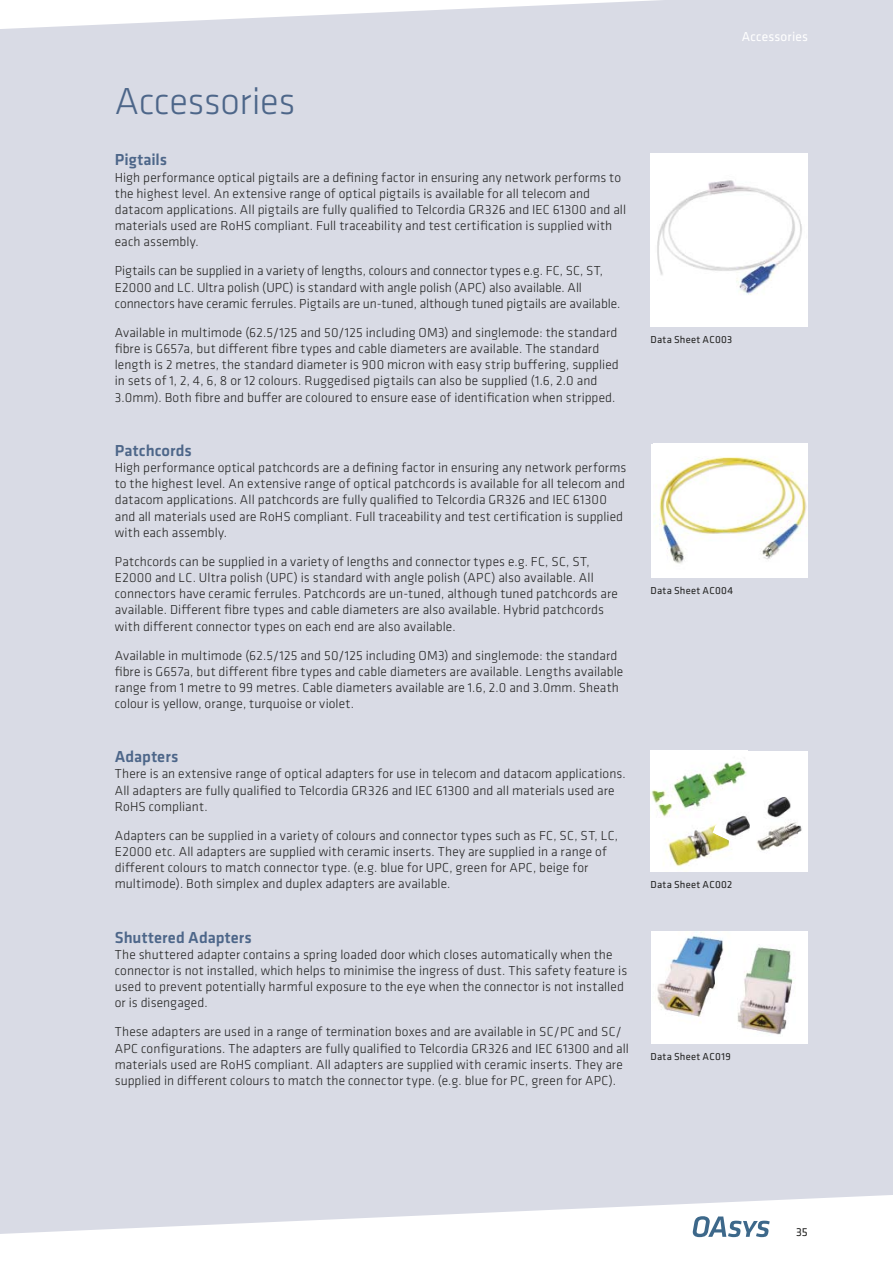
<style>
.page{position:relative;width:893px;height:1263px;background:#d9dbe5}
.page>*{position:absolute;margin:0;border:0;box-sizing:border-box;transform-origin:0 0}
.t1{font:300 39px "Klavika";letter-spacing:-.01em;color:#4d6689}
.t2{font:500 16.5px "Klavika";letter-spacing:.005em;color:#4d6689}
.t3{font:300 13.5px/16.2px "Klavika";letter-spacing:.005em;color:#222221}
.t4{font:13.5px "Klavika";letter-spacing:.01em;color:#fff}
.t5{font:12px "Klavika";color:#222221}
.t6{font:10.5px "Klavika";letter-spacing:.025em;color:#222221}
</style>
<div class="page">
<img style="left:651px;top:153px;width:156px;height:173px">
<svg style="left:0;top:0;width:659px;height:29px"></svg>
<svg style="left:0;top:1195px;width:893px;height:68px;fill:#fff"></svg>
<svg style="left:693px;top:1216px;width:77px;height:21px;background:#adbfcd"></svg>
<div style="left:651px;top:751px;width:156px;height:121px;background:#fff"></div>
<img style="left:651px;top:761px;width:96px;height:106px">
<svg style="left:713px;top:794px;width:2px;height:70px"></svg>
<img style="left:715px;top:794px;width:87px;height:70px">
<div style="left:651px;top:931px;width:156px;height:112px;background:#fff"></div>
<img style="left:657px;top:935px;width:136px;height:100px">
<img style="left:653px;top:444px;width:154px;height:134px">
<h1 class="t1" style="left:115px;top:87px;width:182px">Accessories</h1>
<p class="t2" style="left:115px;top:154px;width:54px">Pigtails</p>
<p class="t3" style="left:115px;top:170px;width:513px">High performance optical pigtails are a defining factor in ensuring any network performs to the highest level. An extensive range of optical pigtails is available for all telecom and datacom applications. All pigtails are fully qualified to Telcordia GR326 and IEC 61300 and all materials used are RoHS compliant. Full traceability and test certification is supplied with each assembly.</p>
<p class="t3" style="left:115px;top:264px;width:507px">Pigtails can be supplied in a variety of lengths, colours and connector types e.g. FC, SC, ST,<br>E2000 and LC. Ultra polish (UPC) is standard with angle polish (APC) also available. All connectors have ceramic ferrules. Pigtails are un-tuned, although tuned pigtails are available.</p>
<p class="t3" style="left:115px;top:326px;width:506px">Available in multimode (62.5/125 and 50/125 including OM3) and singlemode: the standard fibre is G657a, but different fibre types and cable diameters are available. The standard length is 2 metres, the standard diameter is 900 micron with easy strip buffering, supplied in sets of 1, 2, 4, 6, 8 or 12 colours. Ruggedised pigtails can also be supplied (1.6, 2.0 and 3.0mm). Both fibre and buffer are coloured to ensure ease of identification when stripped.</p>
<p class="t2" style="left:115px;top:444px;width:79px">Patchcords</p>
<p class="t3" style="left:115px;top:461px;width:513px">High performance optical patchcords are a defining factor in ensuring any network performs to the highest level. An extensive range of optical patchcords is available for all telecom and datacom applications. All patchcords are fully qualified to Telcordia GR326 and IEC 61300 and all materials used are RoHS compliant. Full traceability and test certification is supplied with each assembly.</p>
<p class="t3" style="left:115px;top:554px;width:505px">Patchcords can be supplied in a variety of lengths and connector types e.g. FC, SC, ST, E2000 and LC. Ultra polish (UPC) is standard with angle polish (APC) also available. All connectors have ceramic ferrules. Patchcords are un-tuned, although tuned patchcords are available. Different fibre types and cable diameters are also available. Hybrid patchcords with different connector types on each end are also available.</p>
<p class="t3" style="left:115px;top:648px;width:510px">Available in multimode (62.5/125 and 50/125 including OM3) and singlemode: the standard fibre is G657a, but different fibre types and cable diameters are available. Lengths available range from 1 metre to 99 metres. Cable diameters available are 1.6, 2.0 and 3.0mm. Sheath colour is yellow, orange, turquoise or violet.</p>
<p class="t2" style="left:115px;top:750px;width:65px">Adapters</p>
<p class="t3" style="left:115px;top:767px;width:512px">There is an extensive range of optical adapters for use in telecom and datacom applications.<br>All adapters are fully qualified to Telcordia GR326 and IEC 61300 and all materials used are<br>RoHS compliant.</p>
<p class="t3" style="left:115px;top:828px;width:505px">Adapters can be supplied in a variety of colours and connector types such as FC, SC, ST, LC, E2000 etc. All adapters are supplied with ceramic inserts. They are supplied in a range of different colours to match connector type. (e.g. blue for UPC, green for APC, beige for multimode). Both simplex and duplex adapters are available.</p>
<p class="t2" style="left:115px;top:931px;width:139px">Shuttered Adapters</p>
<p class="t3" style="left:115px;top:947px;width:514px">The shuttered adapter contains a spring loaded door which closes automatically when the connector is not installed, which helps to minimise the ingress of dust. This safety feature is used to prevent potentially harmful exposure to the eye when the connector is not installed or is disengaged.</p>
<p class="t3" style="left:115px;top:1025px;width:516px">These adapters are used in a range of termination boxes and are available in SC/PC and SC/ APC configurations. The adapters are fully qualified to Telcordia GR326 and IEC 61300 and all materials used are RoHS compliant. All adapters are supplied with ceramic inserts. They are supplied in different colours to match the connector type. (e.g. blue for PC, green for APC).</p>
<p class="t4" style="left:742px;top:32px;width:68px">Accessories</p>
<p class="t6" style="left:651px;top:335px;width:83px">Data Sheet AC003</p>
<p class="t6" style="left:651px;top:587px;width:84px">Data Sheet AC004</p>
<p class="t6" style="left:651px;top:881px;width:83px">Data Sheet AC002</p>
<p class="t6" style="left:651px;top:1052px;width:82px">Data Sheet AC019</p>
<p class="t5" style="left:796px;top:1228px;width:13px">35</p>
</div>
